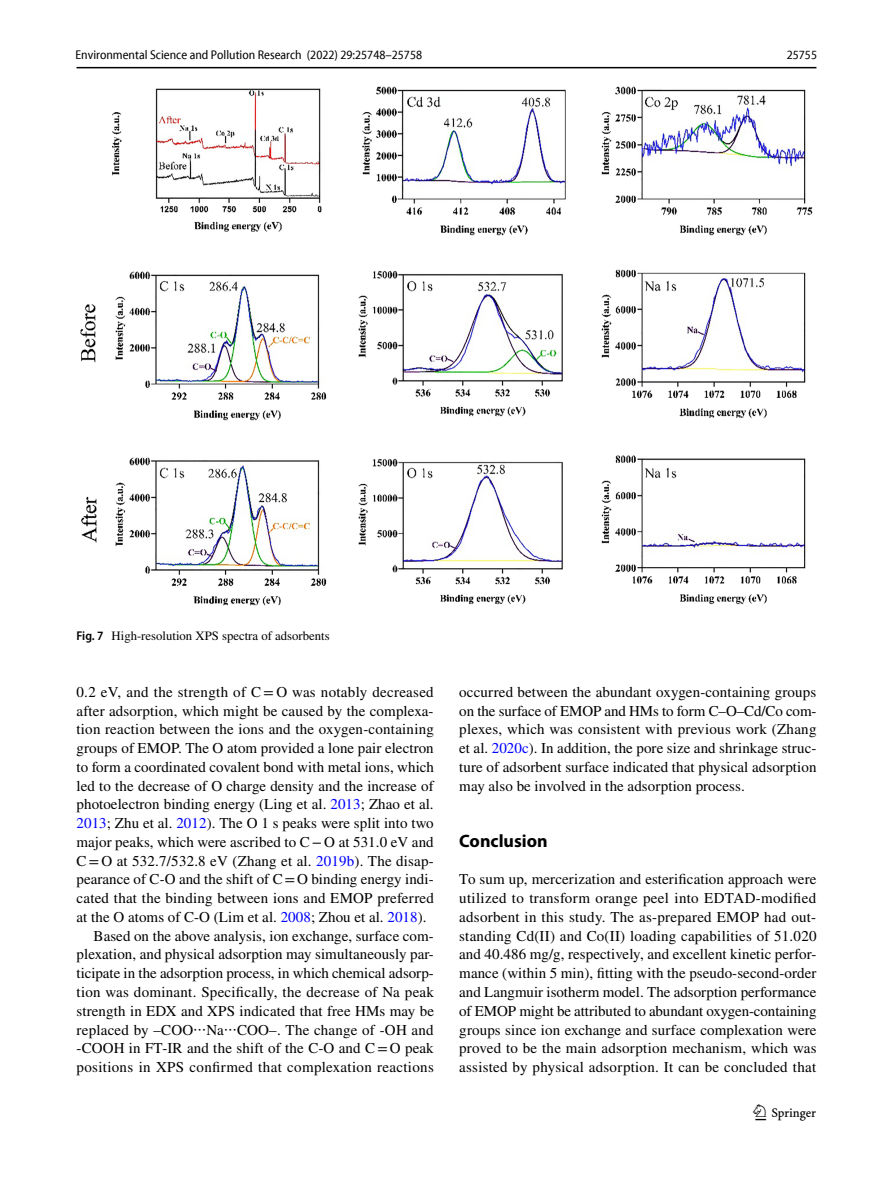
<style>
.page{position:relative;width:893px;height:1187px;background:#fff}
.page>*{position:absolute;margin:0;border:0;box-sizing:border-box;transform-origin:0 0}
.t1{font:22.5px "Springnew Regular 3";color:#000}
.t2{font:700 18px "Myriad Pro";color:#000}
.t3{font:15px/18.8px "STIX";letter-spacing:.005em;color:#000;text-align:justify}
.t4{font:semi-condensed 12.75px "Myriad Pro Unic";color:#000}
.t5{font:12.75px "STIX";color:#000}
.s1{font-family:"Myriad Pro";font-weight:600;font-stretch:semi-condensed}
.s2{color:#00f}
.s3{font-family:"Code 2000"}
</style>
<div class="page">
<hr style="left:77px;top:67px;width:739px;height:1px;background:#000">
<img style="left:81px;top:87px;width:731px;height:518px">
<p class="t4" style="left:76px;top:50px;width:348px">Environmental Science and Pollution Research (2022) 29:25748–25758</p>
<p class="t4" style="left:787px;top:50px;width:32px">25755</p>
<p class="t5" style="left:77px;top:627px;width:255px"><span class="s1">Fig. 7</span> High-resolution XPS spectra of adsorbents</p>
<p class="t3" style="left:77px;top:683px;width:359px">0.2 eV, and the strength of C= O was notably decreased</p>
<p class="t3" style="left:77px;top:702px;width:359px">after adsorption, which might be caused by the complexa-</p>
<p class="t3" style="left:77px;top:721px;width:359px">tion reaction between the ions and the oxygen-containing</p>
<p class="t3" style="left:77px;top:739px;width:359px">groups of EMOP. The O atom provided a lone pair electron</p>
<p class="t3" style="left:77px;top:758px;width:359px">to form a coordinated covalent bond with metal ions, which</p>
<p class="t3" style="left:77px;top:777px;width:359px">led to the decrease of O charge density and the increase of</p>
<p class="t3" style="left:77px;top:796px;width:359px">photoelectron binding energy (Ling et al. <span class="s2">2013</span>; Zhao et al.</p>
<p class="t3" style="left:77px;top:814px;width:359px"><span class="s2">2013</span>; Zhu et al. <span class="s2">2012</span>). The O 1 s peaks were split into two</p>
<p class="t3" style="left:77px;top:833px;width:359px">major peaks, which were ascribed to C−O at 531.0 eV and</p>
<p class="t3" style="left:77px;top:852px;width:359px">C= O at 532.7/532.8 eV (Zhang et al. <span class="s2">2019b</span>). The disap-</p>
<p class="t3" style="left:77px;top:871px;width:359px">pearance of C-O and the shift of C=O binding energy indi-</p>
<p class="t3" style="left:77px;top:889px;width:359px">cated that the binding between ions and EMOP preferred</p>
<p class="t3" style="left:77px;top:908px;width:351px">at the O atoms of C-O (Lim et al. <span class="s2">2008</span>; Zhou et al. <span class="s2">2018</span>).</p>
<p class="t3" style="left:94px;top:927px;width:342px">Based on the above analysis, ion exchange, surface com-</p>
<p class="t3" style="left:77px;top:946px;width:359px">plexation, and physical adsorption may simultaneously par-</p>
<p class="t3" style="left:77px;top:964px;width:359px">ticipate in the adsorption process, in which chemical adsorp-</p>
<p class="t3" style="left:77px;top:983px;width:359px">tion was dominant. Specifically, the decrease of Na peak</p>
<p class="t3" style="left:77px;top:1002px;width:359px">strength in EDX and XPS indicated that free HMs may be</p>
<p class="t3" style="left:77px;top:1021px;width:359px">replaced by –COO<span class="s3">⋯</span>Na<span class="s3">⋯</span>COO–. The change of -OH and</p>
<p class="t3" style="left:77px;top:1039px;width:359px">-COOH in FT-IR and the shift of the C-O and C=O peak</p>
<p class="t3" style="left:77px;top:1058px;width:359px">positions in XPS confirmed that complexation reactions</p>
<p class="t3" style="left:459px;top:683px;width:359px">occurred between the abundant oxygen-containing groups on the surface of EMOP and HMs to form C–O–Cd/Co com&shy;plexes, which was consistent with previous work (Zhang et al. <span class="s2">2020c</span>). In addition, the pore size and shrinkage struc&shy;ture of adsorbent surface indicated that physical adsorption may also be involved in the adsorption process.</p>
<p class="t2" style="left:459px;top:829px;width:90px">Conclusion</p>
<p class="t3" style="left:459px;top:871px;width:359px">To sum up, mercerization and esterification approach were utilized to transform orange peel into EDTAD-modified adsorbent in this study. The as-prepared EMOP had out&shy;standing Cd(II) and Co(II) loading capabilities of 51.020 and 40.486 mg/g, respectively, and excellent kinetic perfor&shy;mance (within 5 min), fitting with the pseudo-second-order and Langmuir isotherm model. The adsorption performance of EMOP might be attributed to abundant oxygen-containing groups since ion exchange and surface complexation were proved to be the main adsorption mechanism, which was assisted by physical adsorption. It can be concluded that</p>
<h1 class="t1" style="left:755px;top:1104px;width:62px">1 3</h1>
</div>
